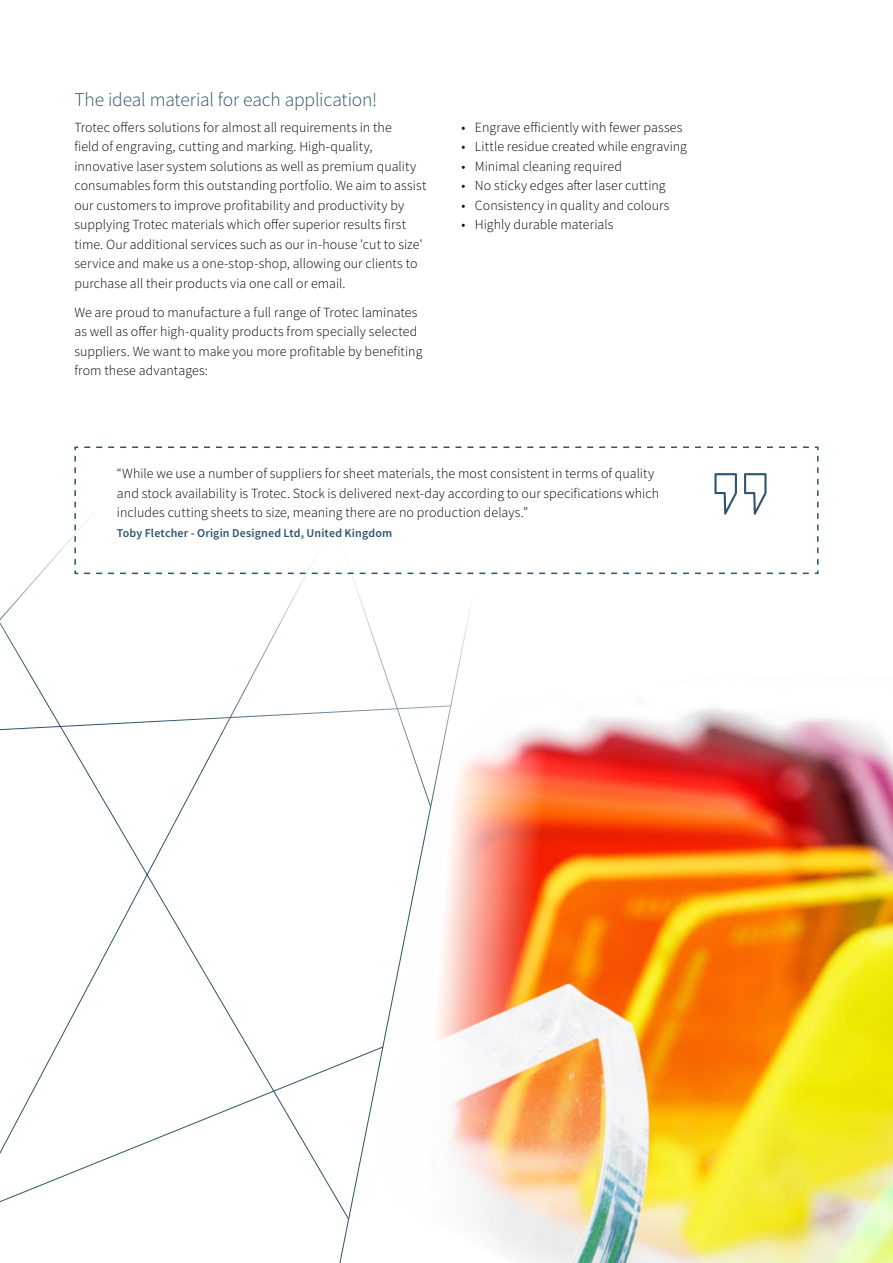
<style>
.page{position:relative;width:893px;height:1263px;background:#fff}
.page>*{position:absolute;margin:0;border:0;box-sizing:border-box;transform-origin:0 0}
.t1{font:300 19.5px "Source Sans Pro";letter-spacing:-.01em;color:#2e536c}
.t2{font:300 13.95px/19.5px "Source Sans Pro";letter-spacing:.005em;color:#000}
.t3{font:600 12px "Source Sans Pro";letter-spacing:.01em;color:#2e536c}
</style>
<div class="page">
<img style="left:489px;top:718px;width:404px;height:545px">
<svg style="left:382px;top:807px;width:107px;height:425px"></svg>
<svg style="left:365px;top:1046px;width:18px;height:186px"></svg>
<svg style="left:0;top:807px;width:349px;height:413px"></svg>
<svg style="left:0;top:535px;width:819px;height:272px"></svg>
<svg style="left:74px;top:446px;width:745px;height:129px"></svg>
<h1 class="t1" style="left:74px;top:88px;width:304px">The ideal material for each application!</h1>
<p class="t2" style="left:74px;top:117px;width:353px">Trotec offers solutions for almost all requirements in the<br>field of engraving, cutting and marking. High-quality, innovative laser system solutions as well as premium quality consumables form this outstanding portfolio. We aim to assist our customers to improve profitability and productivity by supplying Trotec materials which offer superior results first time. Our additional services such as our in-house 'cut to size' service and make us a one-stop-shop, allowing our clients to purchase all their products via one call or email.</p>
<p class="t2" style="left:74px;top:303px;width:350px">We are proud to manufacture a full range of Trotec laminates as well as offer high-quality products from specially selected suppliers. We want to make you more profitable by benefiting from these advantages:</p>
<p class="t2" style="left:461px;top:117px;width:223px">• Engrave efficiently with fewer passes</p>
<p class="t2" style="left:461px;top:137px;width:227px">• Little residue created while engraving</p>
<p class="t2" style="left:461px;top:156px;width:162px">• Minimal cleaning required</p>
<p class="t2" style="left:461px;top:176px;width:206px">• No sticky edges after laser cutting</p>
<p class="t2" style="left:461px;top:195px;width:210px">• Consistency in quality and colours</p>
<p class="t2" style="left:461px;top:215px;width:154px">• Highly durable materials</p>
<p class="t2" style="left:117px;top:464px;width:544px">“While we use a number of suppliers for sheet materials, the most consistent in terms of quality and stock availability is Trotec. Stock is delivered next-day according to our specifications which includes cutting sheets to size, meaning there are no production delays.”</p>
<p class="t3" style="left:117px;top:525px;width:277px">Toby Fletcher - Origin Designed Ltd, United Kingdom</p>
</div>
